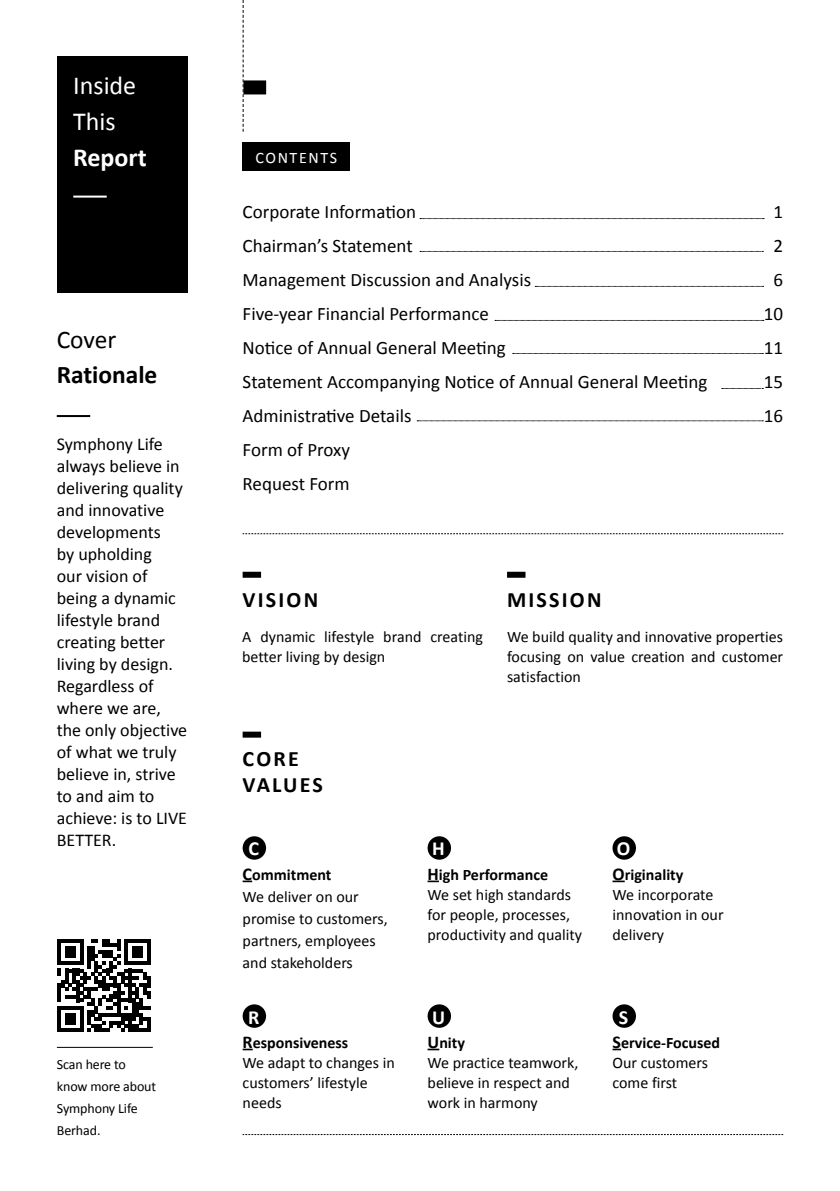
<style>
.page{position:relative;width:840px;height:1191px;background:#fff}
.page>*{position:absolute;margin:0;border:0;box-sizing:border-box;transform-origin:0 0}
.t1{font:26px/36px "Calibri";color:#fff}
.t2{font:700 26px "Calibri";color:#fff}
.t3{font:700 25.4px "Calibri";color:#000}
.t4{font:25.4px "Calibri";color:#000}
.t5{font:700 22px/26px "Calibri";letter-spacing:.1em;color:#000}
.t6{font:700 20px "Calibri";color:#fff}
.t7{font:19px/34px "Calibri";color:#000}
.t8{font:18px/22px "Calibri";color:#000}
.t9{font:16px/20px "Calibri";color:#000}
.t10{font:16px "Calibri";letter-spacing:.1em;color:#fff}
.t11{font:14px/22px "Calibri";letter-spacing:-.01em;color:#000}
.s1{font-weight:700;font-size:18px}
.s2{font-weight:700}
</style>
<div class="page">
<div style="left:57px;top:57px;width:130px;height:236px;background:#000"></div>
<hr style="left:73px;top:196px;width:34px;height:2px;background:#fff">
<hr style="left:57px;top:415px;width:33px;height:2px;background:#000">
<svg style="left:420px;top:218px;width:343px;height:1px"></svg>
<svg style="left:420px;top:251px;width:343px;height:1px"></svg>
<svg style="left:535px;top:286px;width:228px;height:1px"></svg>
<svg style="left:494px;top:320px;width:269px;height:1px"></svg>
<svg style="left:512px;top:353px;width:251px;height:1px"></svg>
<svg style="left:721px;top:388px;width:42px;height:1px"></svg>
<svg style="left:417px;top:420px;width:346px;height:1px"></svg>
<div style="left:242px;top:143px;width:108px;height:28px;background:#000"></div>
<hr style="left:57px;top:1046px;width:96px;height:1px;background:#000">
<svg style="left:57px;top:939px;width:93px;height:93px"></svg>
<svg style="left:242px;top:533px;width:540px;height:1px"></svg>
<svg style="left:242px;top:1134px;width:540px;height:1px"></svg>
<svg style="left:242px;top:880px;width:10px;height:2px"></svg>
<div style="left:242px;top:836px;width:24px;height:23px;background:#000;border-radius:50%"></div>
<svg style="left:427px;top:880px;width:11px;height:2px"></svg>
<div style="left:427px;top:836px;width:24px;height:23px;background:#000;border-radius:50%"></div>
<svg style="left:612px;top:880px;width:12px;height:2px"></svg>
<div style="left:612px;top:836px;width:23px;height:23px;background:#000;border-radius:50%"></div>
<svg style="left:242px;top:1048px;width:10px;height:2px"></svg>
<div style="left:242px;top:1004px;width:24px;height:23px;background:#000;border-radius:50%"></div>
<svg style="left:427px;top:1048px;width:12px;height:2px"></svg>
<div style="left:427px;top:1004px;width:24px;height:23px;background:#000;border-radius:50%"></div>
<svg style="left:612px;top:1048px;width:8px;height:2px"></svg>
<div style="left:612px;top:1004px;width:23px;height:23px;background:#000;border-radius:50%"></div>
<div style="left:242px;top:731px;width:19px;height:6px;background:#000"></div>
<div style="left:242px;top:572px;width:19px;height:6px;background:#000"></div>
<div style="left:506px;top:572px;width:19px;height:6px;background:#000"></div>
<svg style="left:242px;top:0;width:1px;height:132px"></svg>
<div style="left:243px;top:80px;width:23px;height:14px;background:#000"></div>
<h1 class="t1" style="left:73px;top:67px;width:64px">Inside<br>This</h1>
<h1 class="t2" style="left:73px;top:141px;width:75px">Report</h1>
<h2 class="t4" style="left:57px;top:323px;width:61px">Cover</h2>
<h2 class="t3" style="left:57px;top:358px;width:102px">Rationale</h2>
<p class="t8" style="left:57px;top:433px;width:132px">Symphony Life always believe in delivering quality and innovative developments<br>by upholding<br>our vision of being a dynamic lifestyle brand creating better living by design.<br>Regardless of where we are, the only objective of what we truly believe in, strive to and aim to achieve: is to LIVE<br>BETTER.</p>
<p class="t11" style="left:57px;top:1053px;width:101px">Scan here to know more about<br>Symphony Life<br>Berhad.</p>
<p class="t10" style="left:255px;top:147px;width:83px">CONTENTS</p>
<p class="t7" style="left:242px;top:194px;width:175px">Corporate Information</p>
<p class="t7" style="left:773px;top:194px;width:11px">1</p>
<p class="t7" style="left:242px;top:228px;width:171px">Chairman’s Statement</p>
<p class="t7" style="left:773px;top:228px;width:11px">2</p>
<p class="t7" style="left:242px;top:262px;width:290px">Management Discussion and Analysis</p>
<p class="t7" style="left:773px;top:262px;width:11px">6</p>
<p class="t7" style="left:242px;top:296px;width:248px">Five-year Financial Performance</p>
<p class="t7" style="left:763px;top:296px;width:21px">10</p>
<p class="t7" style="left:242px;top:330px;width:264px">Notice of Annual General Meeting</p>
<p class="t7" style="left:763px;top:330px;width:21px">11</p>
<p class="t7" style="left:242px;top:364px;width:466px">Statement Accompanying Notice of Annual General Meeting</p>
<p class="t7" style="left:763px;top:364px;width:21px">15</p>
<p class="t7" style="left:242px;top:398px;width:170px">Administrative Details</p>
<p class="t7" style="left:763px;top:398px;width:21px">16</p>
<p class="t7" style="left:242px;top:432px;width:109px">Form of Proxy<br>Request Form</p>
<h3 class="t5" style="left:242px;top:587px;width:77px">VISION</h3>
<p class="t9" style="left:242px;top:627px;width:242px">A dynamic lifestyle brand creating better living by design</p>
<h3 class="t5" style="left:506px;top:587px;width:96px">MISSION</h3>
<p class="t9" style="left:506px;top:627px;width:277px;text-align:justify">We build quality and innovative properties focusing on value creation and customer satisfaction</p>
<h3 class="t5" style="left:242px;top:745px;width:82px">CORE<br>VALUES</h3>
<p class="t6" style="left:248px;top:836px;width:12px">C</p>
<p class="t6" style="left:432px;top:836px;width:14px">H</p>
<p class="t6" style="left:616px;top:836px;width:15px">O</p>
<p class="t9" style="left:242px;top:863px;width:146px;line-height:22px"><span class="s1">C</span><span class="s2">ommitment<br></span>We deliver on our promise to customers, partners, employees and stakeholders</p>
<p class="t6" style="left:248px;top:1004px;width:13px">R</p>
<p class="t9" style="left:242px;top:1032px;width:154px"><span class="s1">R</span><span class="s2">esponsiveness<br></span>We adapt to changes in customers’ lifestyle needs</p>
<p class="t9" style="left:427px;top:864px;width:156px"><span class="s1">H</span><span class="s2">igh Performance<br></span>We set high standards for people, processes, productivity and quality</p>
<p class="t6" style="left:432px;top:1004px;width:15px">U</p>
<p class="t9" style="left:427px;top:1032px;width:152px"><span class="s1">U</span><span class="s2">nity<br></span>We practice teamwork, believe in respect and work in harmony</p>
<p class="t9" style="left:612px;top:864px;width:112px"><span class="s1">O</span><span class="s2">riginality<br></span>We incorporate innovation in our delivery</p>
<p class="t6" style="left:618px;top:1004px;width:11px">S</p>
<p class="t9" style="left:612px;top:1032px;width:109px"><span class="s1">S</span><span class="s2">ervice-Focused<br></span>Our customers come first</p>
</div>
